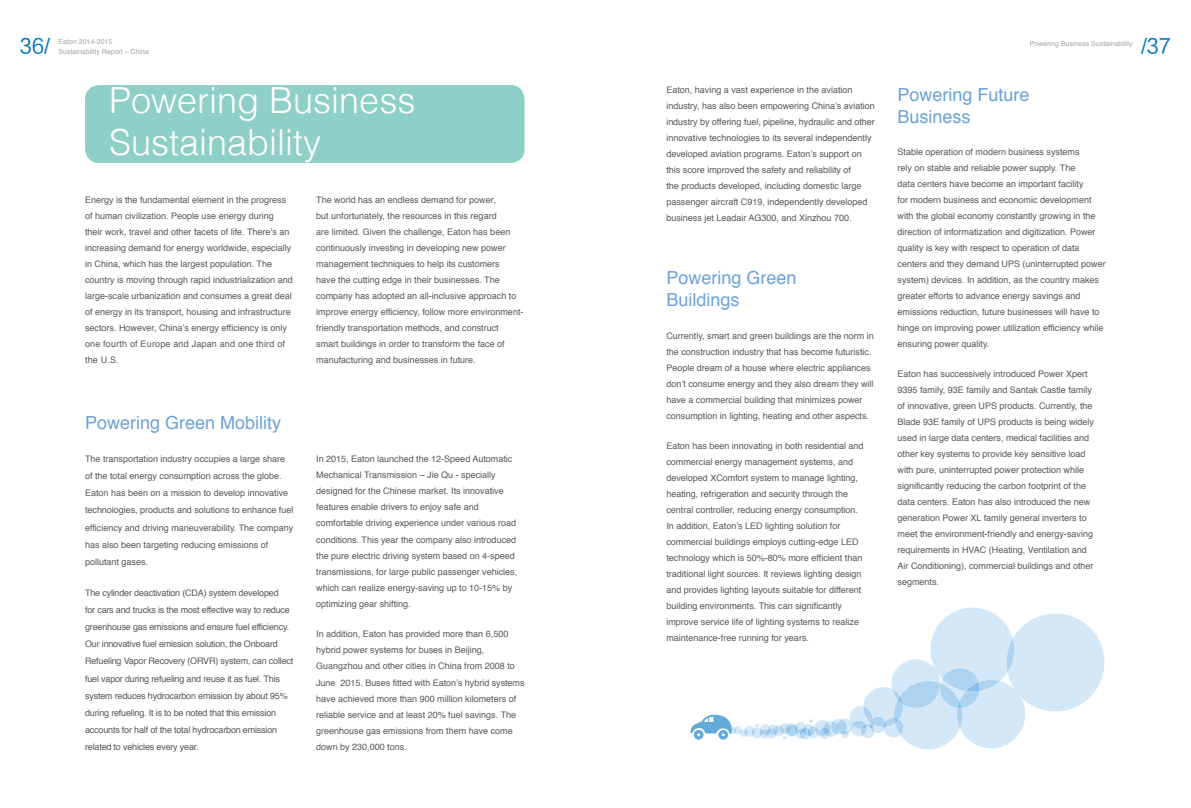
<style>
.page{position:relative;width:1191px;height:808px;background:#fff}
.page>*{position:absolute;margin:0;border:0;box-sizing:border-box;transform-origin:0 0}
.t1{font:300 36px/42px "Helvetica";color:#fff}
.t2{font:20px "FZLTHK GBK1 0";color:#0072be}
.t3{font:18px/22px "Helvetica";color:#6da2d7}
.t4{font:9px/16px "Helvetica";color:#595757}
.t5{font:9px/17.1px "Helvetica";letter-spacing:-.02em;color:#595757}
.t6{font:7px/10px "Helvetica";color:#a4a4a5}
</style>
<div class="page">
<div style="left:85px;top:85px;width:439px;height:78px;background:#8ecfc7;border-radius:14px"></div>
<svg style="left:690px;top:608px;width:415px;height:141px"></svg>
<h2 class="t2" style="left:20px;top:35px;width:32px">36/</h2>
<h2 class="t2" style="left:1141px;top:35px;width:31px">/37</h2>
<p class="t6" style="left:59px;top:36px;width:92px">Eaton 2014-2015<br>Sustainability Report – China</p>
<p class="t6" style="left:1029px;top:39px;width:104px">Powering Business Sustainability</p>
<h1 class="t1" style="left:109px;top:78px;width:308px">Powering Business<br>Sustainability</h1>
<p class="t4" style="left:666px;top:82px;width:210px">Eaton, having a vast experience in the aviation industry, has also been empowering China’s aviation industry by offering fuel, pipeline, hydraulic and other innovative technologies to its several independently developed aviation programs. Eaton’s support on this score improved the safety and reliability of<br>the products developed, including domestic large passenger aircraft C919, independently developed business jet Leadair AG300, and Xinzhou 700.</p>
<h3 class="t3" style="left:897px;top:84px;width:134px">Powering Future<br>Business</h3>
<p class="t4" style="left:897px;top:144px;width:210px">Stable operation of modern business systems<br>rely on stable and reliable power supply. The<br>data centers have become an important facility<br>for modern business and economic development with the global economy constantly growing in the direction of informatization and digitization. Power quality is key with respect to operation of data centers and they demand UPS (uninterrupted power system) devices. In addition, as the country makes greater efforts to advance energy savings and emissions reduction, future businesses will have to hinge on improving power utilization efficiency while ensuring power quality.</p>
<p class="t4" style="left:897px;top:366px;width:198px">Eaton has successively introduced Power Xpert 9395 family, 93E family and Santak Castle family of innovative, green UPS products. Currently, the Blade 93E family of UPS products is being widely used in large data centers, medical facilities and other key systems to provide key sensitive load with pure, uninterrupted power protection while significantly reducing the carbon footprint of the data centers. Eaton has also introduced the new generation Power XL family general inverters to meet the environment-friendly and energy-saving requirements in HVAC (Heating, Ventilation and Air Conditioning), commercial buildings and other segments.</p>
<p class="t4" style="left:85px;top:192px;width:209px">Energy is the fundamental element in the progress of human civilization. People use energy during their work, travel and other facets of life. There’s an increasing demand for energy worldwide, especially in China, which has the largest population. The country is moving through rapid industrialization and large-scale urbanization and consumes a great deal of energy in its transport, housing and infrastructure sectors. However, China’s energy efficiency is only one fourth of Europe and Japan and one third of the U.S.</p>
<p class="t4" style="left:316px;top:192px;width:209px">The world has an endless demand for power,<br>but unfortunately, the resources in this regard<br>are limited. Given the challenge, Eaton has been continuously investing in developing new power management techniques to help its customers<br>have the cutting edge in their businesses. The company has adopted an all-inclusive approach to improve energy efficiency, follow more environment&shy;friendly transportation methods, and construct smart buildings in order to transform the face of manufacturing and businesses in future.</p>
<h3 class="t3" style="left:666px;top:267px;width:132px">Powering Green<br>Buildings</h3>
<p class="t4" style="left:666px;top:328px;width:209px">Currently, smart and green buildings are the norm in the construction industry that has become futuristic.<br>People dream of a house where electric appliances don’t consume energy and they also dream they will have a commercial building that minimizes power consumption in lighting, heating and other aspects.</p>
<p class="t4" style="left:666px;top:438px;width:199px">Eaton has been innovating in both residential and commercial energy management systems, and developed XComfort system to manage lighting, heating, refrigeration and security through the central controller, reducing energy consumption.<br>In addition, Eaton’s LED lighting solution for commercial buildings employs cutting-edge LED technology which is 50%-80% more efficient than traditional light sources. It reviews lighting design and provides lighting layouts suitable for different building environments. This can significantly improve service life of lighting systems to realize maintenance-free running for years.</p>
<h3 class="t3" style="left:85px;top:413px;width:198px">Powering Green Mobility</h3>
<p class="t4" style="left:316px;top:451px;width:203px">In 2015, Eaton launched the 12-Speed Automatic Mechanical Transmission – Jie Qu - specially designed for the Chinese market. Its innovative features enable drivers to enjoy safe and comfortable driving experience under various road conditions. This year the company also introduced the pure electric driving system based on 4-speed transmissions, for large public passenger vehicles, which can realize energy-saving up to 10-15% by optimizing gear shifting.</p>
<p class="t4" style="left:316px;top:626px;width:210px">In addition, Eaton has provided more than 6,500 hybrid power systems for buses in Beijing, Guangzhou and other cities in China from 2008 to June 2015. Buses fitted with Eaton’s hybrid systems have achieved more than 900 million kilometers of reliable service and at least 20% fuel savings. The greenhouse gas emissions from them have come down by 230,000 tons.</p>
<p class="t4" style="left:85px;top:451px;width:210px;line-height:17.1px">The transportation industry occupies a large share of the total energy consumption across the globe.<br>Eaton has been on a mission to develop innovative technologies, products and solutions to enhance fuel efficiency and driving maneuverability. The company has also been targeting reducing emissions of pollutant gases.</p>
<p class="t5" style="left:85px;top:585px;width:210px">The cylinder deactivation (CDA) system developed<br>for cars and trucks is the most effective way to reduce greenhouse gas emissions and ensure fuel efficiency.<br>Our innovative fuel emission solution, the Onboard Refueling Vapor Recovery (ORVR) system, can collect fuel vapor during refueling and reuse it as fuel. This system reduces hydrocarbon emission by about 95% during refueling. It is to be noted that this emission accounts for half of the total hydrocarbon emission related to vehicles every year.</p>
</div>
